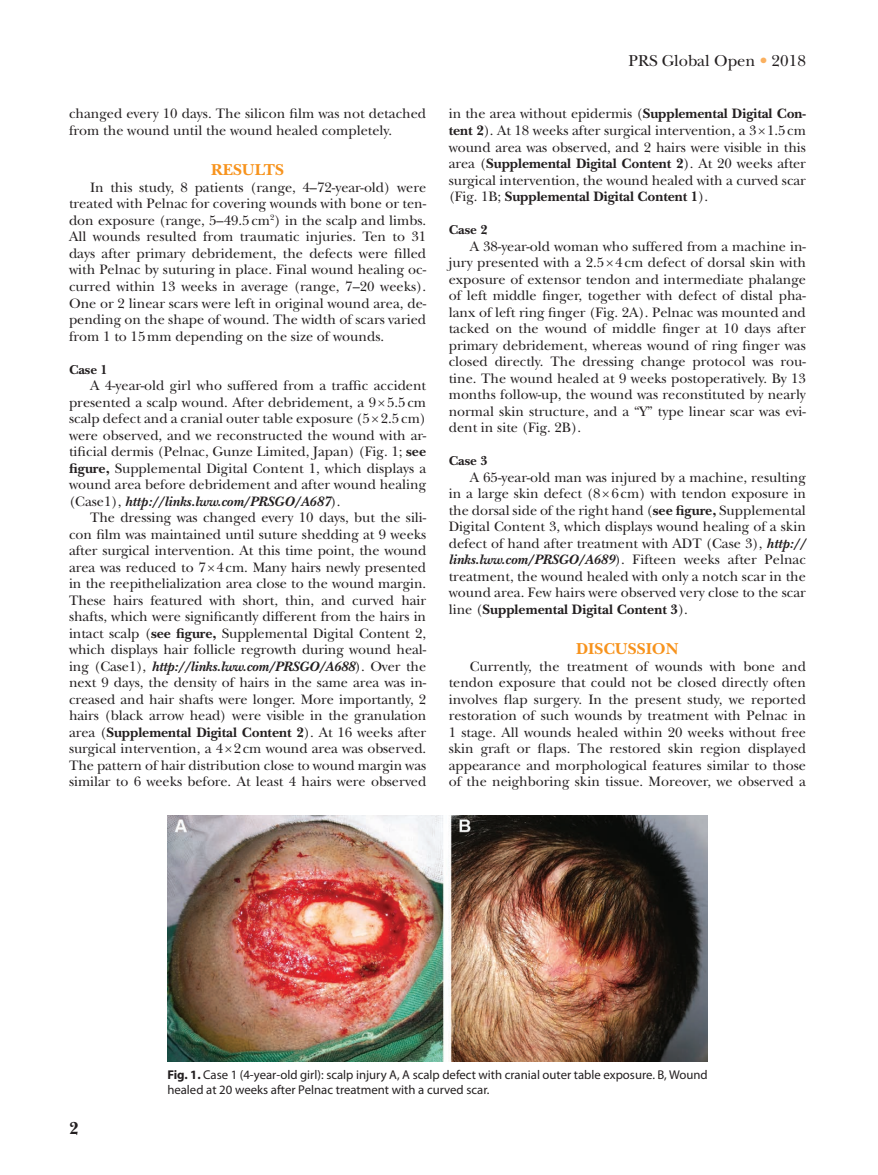
<style>
.page{position:relative;width:878px;height:1175px;background:#fff}
.page>*{position:absolute;margin:0;border:0;box-sizing:border-box;transform-origin:0 0}
.t1{font:700 18px "New Baskerville";color:#231f20}
.t2{font:16.5px "New Baskerville";color:#231f20}
.t3{font:700 16.5px "New Baskerville";color:#f7931d}
.t4{font:14.25px/16.5px "New Baskerville";color:#231f20;text-align:justify}
.t5{font:700 13.5px "New Baskerville";color:#231f20}
.t6{font:12.75px/15px "Myriad Pro";color:#231f20}
.s1{font-weight:700}
.s2{font-weight:700;font-style:italic}
.s3{color:#fab05f}
</style>
<div class="page">
<img style="left:167px;top:815px;width:540px;height:246px">
<p class="t4" style="left:69px;top:106px;width:358px">changed every 10 days. The silicon film was not detached from the wound until the wound healed completely.</p>
<p class="t3" style="left:211px;top:160px;width:74px">RESULTS</p>
<p class="t4" style="left:69px;top:179px;width:359px;text-indent:21px">In this study, 8 patients (range, 4–72-year-old) were treated with Pelnac for covering wounds with bone or ten&shy;don exposure (range, 5–49.5cm<sup>2</sup>) in the scalp and limbs.<br>All wounds resulted from traumatic injuries. Ten to 31 days after primary debridement, the defects were filled with Pelnac by suturing in place. Final wound healing oc&shy;curred within 13 weeks in average (range, 7–20 weeks).<br>One or 2 linear scars were left in original wound area, de&shy;pending on the shape of wound. The width of scars varied from 1 to 15mm depending on the size of wounds.</p>
<p class="t5" style="left:69px;top:361px;width:40px">Case 1</p>
<p class="t4" style="left:69px;top:377px;width:359px;text-indent:21px">A 4-year-old girl who suffered from a traffic accident presented a scalp wound. After debridement, a 9×5.5cm scalp defect and a cranial outer table exposure (5×2.5cm) were observed, and we reconstructed the wound with ar&shy;tificial dermis (Pelnac, Gunze Limited, Japan) (Fig. 1; <span class="s1">see figure,</span> Supplemental Digital Content 1, which displays a wound area before debridement and after wound healing (Case1), <span class="s2">http://links.lww.com/PRSGO/A687</span>).</p>
<p class="t4" style="left:69px;top:509px;width:359px;text-indent:21px">The dressing was changed every 10 days, but the sili&shy;con film was maintained until suture shedding at 9 weeks after surgical intervention. At this time point, the wound area was reduced to 7×4cm. Many hairs newly presented in the reepithelialization area close to the wound margin.<br>These hairs featured with short, thin, and curved hair shafts, which were significantly different from the hairs in intact scalp (<span class="s1">see figure,</span> Supplemental Digital Content 2, which displays hair follicle regrowth during wound heal&shy;ing (Case1), <span class="s2">http://links.lww.com/PRSGO/A688</span>). Over the next 9 days, the density of hairs in the same area was in&shy;creased and hair shafts were longer. More importantly, 2 hairs (black arrow head) were visible in the granulation area (<span class="s1">Supplemental Digital Content 2</span>). At 16 weeks after surgical intervention, a 4×2cm wound area was observed.<br>The pattern of hair distribution close to wound margin was similar to 6 weeks before. At least 4 hairs were observed</p>
<p class="t2" style="left:628px;top:51px;width:179px">PRS Global Open <span class="s3">•</span> 2018</p>
<p class="t4" style="left:449px;top:106px;width:359px">in the area without epidermis (<span class="s1">Supplemental Digital Con&shy;tent 2</span>). At 18 weeks after surgical intervention, a 3×1.5cm wound area was observed, and 2 hairs were visible in this area (<span class="s1">Supplemental Digital Content 2</span>). At 20 weeks after surgical intervention, the wound healed with a curved scar (Fig. 1B; <span class="s1">Supplemental Digital Content 1</span>).</p>
<p class="t5" style="left:448px;top:222px;width:40px">Case 2</p>
<p class="t4" style="left:448px;top:238px;width:359px;text-indent:21px">A 38-year-old woman who suffered from a machine in&shy;jury presented with a 2.5×4cm defect of dorsal skin with exposure of extensor tendon and intermediate phalange of left middle finger, together with defect of distal pha&shy;lanx of left ring finger (Fig. 2A). Pelnac was mounted and tacked on the wound of middle finger at 10 days after primary debridement, whereas wound of ring finger was closed directly. The dressing change protocol was rou&shy;tine. The wound healed at 9 weeks postoperatively. By 13 months follow-up, the wound was reconstituted by nearly normal skin structure, and a “Y” type linear scar was evi&shy;dent in site (Fig. 2B).</p>
<p class="t5" style="left:448px;top:453px;width:40px">Case 3</p>
<p class="t4" style="left:448px;top:469px;width:359px;text-indent:21px">A 65-year-old man was injured by a machine, resulting in a large skin defect (8×6cm) with tendon exposure in the dorsal side of the right hand (<span class="s1">see figure,</span> Supplemental Digital Content 3, which displays wound healing of a skin defect of hand after treatment with ADT (Case 3), <span class="s2">http:// links.lww.com/PRSGO/A689</span>). Fifteen weeks after Pelnac treatment, the wound healed with only a notch scar in the wound area. Few hairs were observed very close to the scar line (<span class="s1">Supplemental Digital Content 3</span>).</p>
<p class="t3" style="left:576px;top:639px;width:104px">DISCUSSION</p>
<p class="t4" style="left:448px;top:658px;width:359px;text-indent:21px">Currently, the treatment of wounds with bone and tendon exposure that could not be closed directly often involves flap surgery. In the present study, we reported restoration of such wounds by treatment with Pelnac in 1 stage. All wounds healed within 20 weeks without free skin graft or flaps. The restored skin region displayed appearance and morphological features similar to those of the neighboring skin tissue. Moreover, we observed a</p>
<p class="t1" style="left:69px;top:1118px;width:11px">2</p>
<p class="t6" style="left:167px;top:1067px;width:542px"><span class="s1">Fig. 1.</span> Case 1 (4-year-old girl): scalp injury A, A scalp defect with cranial outer table exposure. B, Wound healed at 20 weeks after Pelnac treatment with a curved scar.</p>
</div>
